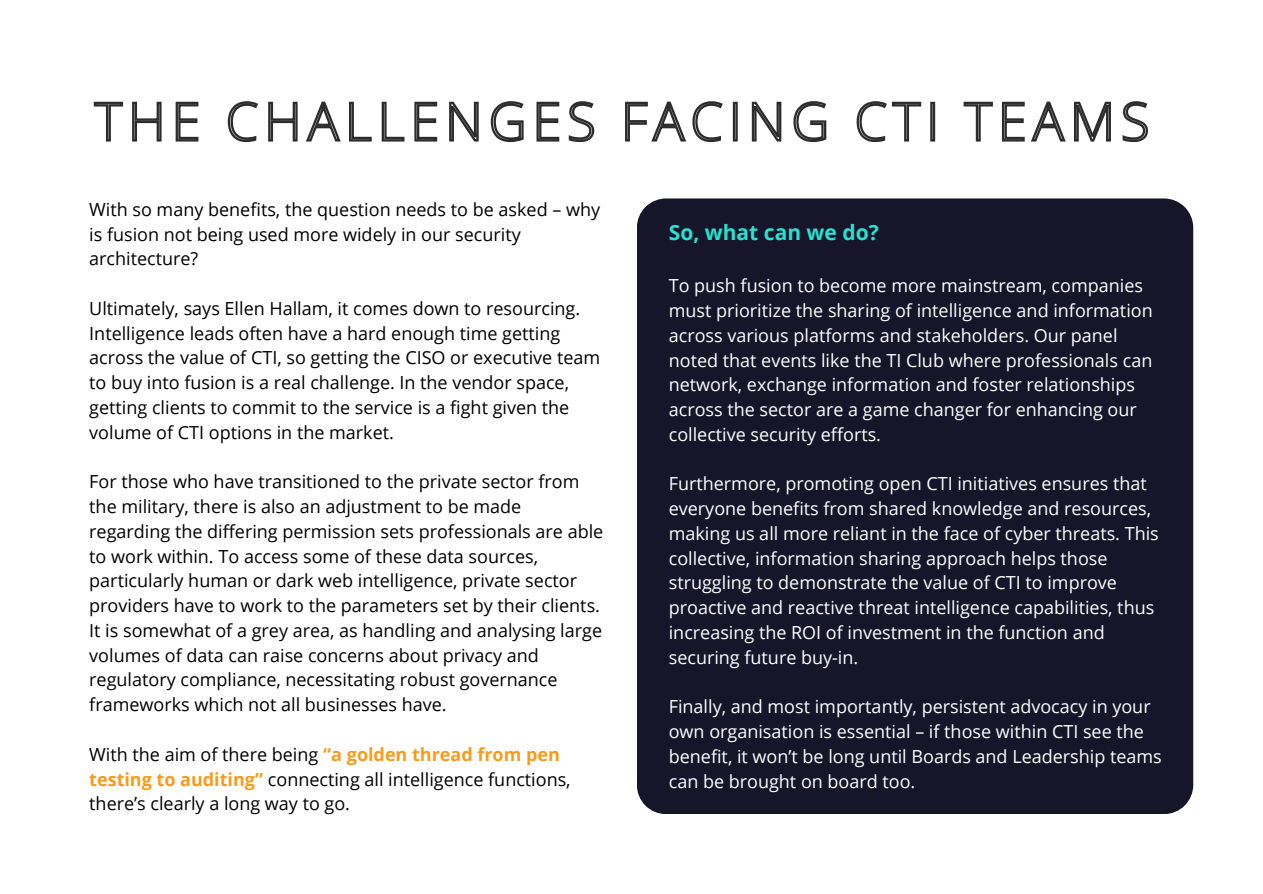
<style>
.page{position:relative;width:1263px;height:894px;background:#fff}
.page>*{position:absolute;margin:0;border:0;box-sizing:border-box;transform-origin:0 0}
.t1{font:700 21px "Open Sans";color:#29e1d1}
.t2{font:18px/24.8px "Open Sans";color:#000}
.t3{font:18px/24.8px "Open Sans";color:#fff}
.s1{font-weight:700;color:#f69c1d}
</style>
<div class="page">
<svg style="left:93px;top:101px;width:1055px;height:42px"></svg>
<div style="left:637px;top:198px;width:556px;height:615px;background:#16152a"></div>
<p class="t2" style="left:89px;top:196px;width:512px">With so many benefits, the question needs to be asked – why is fusion not being used more widely in our security architecture?</p>
<p class="t2" style="left:89px;top:295px;width:512px">Ultimately, says Ellen Hallam, it comes down to resourcing.<br>Intelligence leads often have a hard enough time getting across the value of CTI, so getting the CISO or executive team to buy into fusion is a real challenge. In the vendor space, getting clients to commit to the service is a fight given the volume of CTI options in the market.</p>
<p class="t2" style="left:89px;top:469px;width:516px">For those who have transitioned to the private sector from the military, there is also an adjustment to be made regarding the differing permission sets professionals are able to work within. To access some of these data sources, particularly human or dark web intelligence, private sector providers have to work to the parameters set by their clients.<br>It is somewhat of a grey area, as handling and analysing large volumes of data can raise concerns about privacy and regulatory compliance, necessitating robust governance frameworks which not all businesses have.</p>
<p class="t2" style="left:89px;top:741px;width:483px">With the aim of there being <span class="s1">“a golden thread from pen testing to auditing”</span> connecting all intelligence functions, there’s clearly a long way to go.</p>
<h2 class="t1" style="left:669px;top:218px;width:211px">So, what can we do?</h2>
<p class="t3" style="left:669px;top:273px;width:485px">To push fusion to become more mainstream, companies must prioritize the sharing of intelligence and information across various platforms and stakeholders. Our panel noted that events like the TI Club where professionals can network, exchange information and foster relationships across the sector are a game changer for enhancing our collective security efforts.</p>
<p class="t3" style="left:669px;top:471px;width:492px">Furthermore, promoting open CTI initiatives ensures that everyone benefits from shared knowledge and resources, making us all more reliant in the face of cyber threats. This collective, information sharing approach helps those struggling to demonstrate the value of CTI to improve proactive and reactive threat intelligence capabilities, thus increasing the ROI of investment in the function and securing future buy-in.</p>
<p class="t3" style="left:669px;top:693px;width:495px">Finally, and most importantly, persistent advocacy in your own organisation is essential – if those within CTI see the benefit, it won’t be long until Boards and Leadership teams can be brought on board too.</p>
</div>
